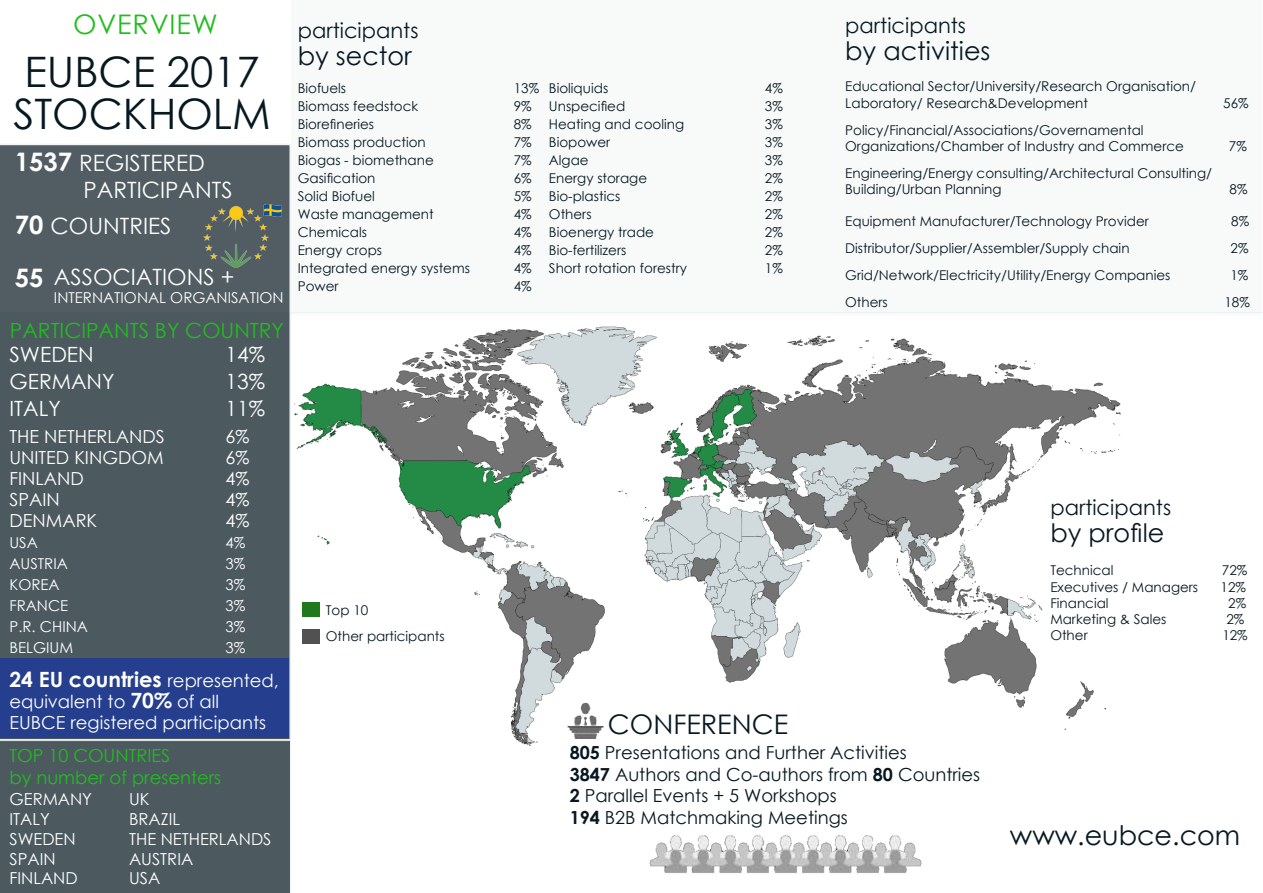
<style>
.page{position:relative;width:1263px;height:893px;background:#fff}
.page>*{position:absolute;margin:0;border:0;box-sizing:border-box;transform-origin:0 0}
.t1{font:42px "Century Gothic";color:#061820}
.t2{font:27px "Century Gothic";color:#061820}
.t3{font:27px "Century Gothic";letter-spacing:.03em;color:#20bd1d}
.t4{font:25.5px "Century Gothic";color:#061820}
.t5{font:700 25.5px "Century Gothic";color:#fff}
.t6{font:22.5px "Century Gothic";color:#fff}
.t7{font:21px "Century Gothic";color:#061820}
.t8{font:21px "Century Gothic";color:#fff}
.t9{font:700 21px "Century Gothic";color:#fff}
.t10{font:21px "Century Gothic";color:#20bd1d}
.t11{font:18px "Century Gothic";color:#061820}
.t12{font:18px "Century Gothic";color:#fff}
.t13{font:18px "Century Gothic";color:#20bd1d}
.t14{font:16.5px "Century Gothic";color:#fff}
.t15{font:15px "Century Gothic";color:#fff}
.t16{font:13.5px/16.2px "Century Gothic";color:#061820}
.s1{font-weight:700;font-size:25.5px}
.s2{font-weight:400;font-size:18px}
.s3{font-weight:700;font-size:21px}
.s4{font-weight:700}
</style>
<div class="page">
<div style="left:0;top:741px;width:290px;height:152px;background:#4c5a60"></div>
<div style="left:0;top:144px;width:291px;height:596px;background:#4c5a60"></div>
<img style="left:294px;top:326px;width:827px;height:420px">
<img style="left:193px;top:201px;width:92px;height:70px">
<div style="left:291px;top:0;width:971px;height:315px;background:#f8fafa"></div>
<div style="left:303px;top:603px;width:17px;height:14px;background:#20781e"></div>
<div style="left:303px;top:629px;width:17px;height:15px;background:#515151"></div>
<img style="left:566px;top:694px;width:37px;height:44px">
<img style="left:649px;top:835px;width:273px;height:39px">
<div style="left:0;top:658px;width:289px;height:79px;background:#253f8e"></div>
<p class="t3" style="left:73px;top:5px;width:146px">OVERVIEW</p>
<p class="t7" style="left:845px;top:11px;width:122px">participants</p>
<p class="t4" style="left:845px;top:33px;width:147px">by activities</p>
<p class="t16" style="left:845px;top:78px;width:352px">Educational Sector/University/Research Organisation/<br>Laboratory/ Research&amp;Development</p>
<p class="t7" style="left:298px;top:16px;width:122px">participants</p>
<p class="t4" style="left:298px;top:38px;width:116px">by sector</p>
<p class="t1" style="left:24px;top:43px;width:237px">EUBCE 2017</p>
<p class="t1" style="left:13px;top:85px;width:259px">STOCKHOLM</p>
<p class="t16" style="left:298px;top:80px;width:50px">Biofuels</p>
<p class="t16" style="left:514px;top:80px;width:27px">13%</p>
<p class="t16" style="left:298px;top:98px;width:122px">Biomass feedstock</p>
<p class="t16" style="left:514px;top:98px;width:19px">9%</p>
<p class="t16" style="left:298px;top:116px;width:78px">Biorefineries</p>
<p class="t16" style="left:514px;top:116px;width:19px">8%</p>
<p class="t16" style="left:298px;top:134px;width:130px">Biomass production</p>
<p class="t16" style="left:514px;top:134px;width:19px">7%</p>
<p class="t16" style="left:298px;top:152px;width:138px">Biogas - biomethane</p>
<p class="t16" style="left:514px;top:152px;width:19px">7%</p>
<p class="t16" style="left:298px;top:170px;width:79px">Gasification</p>
<p class="t16" style="left:514px;top:170px;width:19px">6%</p>
<p class="t16" style="left:298px;top:188px;width:79px">Solid Biofuel</p>
<p class="t16" style="left:514px;top:188px;width:19px">5%</p>
<p class="t16" style="left:298px;top:206px;width:137px">Waste management</p>
<p class="t16" style="left:514px;top:206px;width:19px">4%</p>
<p class="t16" style="left:298px;top:224px;width:71px">Chemicals</p>
<p class="t16" style="left:514px;top:224px;width:19px">4%</p>
<p class="t16" style="left:298px;top:242px;width:86px">Energy crops</p>
<p class="t16" style="left:514px;top:242px;width:19px">4%</p>
<p class="t16" style="left:298px;top:260px;width:174px">Integrated energy systems</p>
<p class="t16" style="left:514px;top:260px;width:19px">4%</p>
<p class="t16" style="left:298px;top:278px;width:42px">Power</p>
<p class="t16" style="left:514px;top:278px;width:19px">4%</p>
<p class="t16" style="left:549px;top:80px;width:61px">Bioliquids</p>
<p class="t16" style="left:765px;top:80px;width:19px">4%</p>
<p class="t16" style="left:549px;top:98px;width:78px">Unspecified</p>
<p class="t16" style="left:765px;top:98px;width:19px">3%</p>
<p class="t16" style="left:549px;top:116px;width:137px">Heating and cooling</p>
<p class="t16" style="left:765px;top:116px;width:19px">3%</p>
<p class="t16" style="left:549px;top:134px;width:63px">Biopower</p>
<p class="t16" style="left:765px;top:134px;width:19px">3%</p>
<p class="t16" style="left:549px;top:152px;width:41px">Algae</p>
<p class="t16" style="left:765px;top:152px;width:19px">3%</p>
<p class="t16" style="left:549px;top:170px;width:100px">Energy storage</p>
<p class="t16" style="left:765px;top:170px;width:19px">2%</p>
<p class="t16" style="left:549px;top:188px;width:73px">Bio-plastics</p>
<p class="t16" style="left:765px;top:188px;width:19px">2%</p>
<p class="t16" style="left:549px;top:206px;width:44px">Others</p>
<p class="t16" style="left:765px;top:206px;width:19px">2%</p>
<p class="t16" style="left:549px;top:224px;width:107px">Bioenergy trade</p>
<p class="t16" style="left:765px;top:224px;width:19px">2%</p>
<p class="t16" style="left:549px;top:242px;width:79px">Bio-fertilizers</p>
<p class="t16" style="left:765px;top:242px;width:19px">2%</p>
<p class="t16" style="left:549px;top:260px;width:140px">Short rotation forestry</p>
<p class="t16" style="left:765px;top:260px;width:19px">1%</p>
<p class="t16" style="left:1223px;top:94px;width:27px">56%</p>
<p class="t16" style="left:845px;top:121px;width:300px">Policy/Financial/Associations/Governamental</p>
<p class="t16" style="left:845px;top:138px;width:340px">Organizations/Chamber of Industry and Commerce</p>
<p class="t16" style="left:1229px;top:138px;width:19px">7%</p>
<p class="t16" style="left:845px;top:165px;width:368px">Engineering/Energy consulting/Architectural Consulting/<br>Building/Urban Planning</p>
<p class="t6" style="left:15px;top:147px;width:191px"><span class="s1">1537</span> REGISTERED</p>
<p class="t6" style="left:83px;top:174px;width:151px">PARTICIPANTS</p>
<p class="t6" style="left:15px;top:210px;width:158px"><span class="s1">70</span> COUNTRIES</p>
<p class="t5" style="left:15px;top:258px;width:30px">55</p>
<p class="t16" style="left:1229px;top:181px;width:19px">8%</p>
<p class="t16" style="left:845px;top:213px;width:305px">Equipment Manufacturer/Technology Provider</p>
<p class="t16" style="left:1231px;top:213px;width:19px">8%</p>
<p class="t16" style="left:845px;top:240px;width:286px">Distributor/Supplier/Assembler/Supply chain</p>
<p class="t16" style="left:1230px;top:240px;width:19px">2%</p>
<p class="t16" style="left:845px;top:267px;width:327px">Grid/Network/Electricity/Utility/Energy Companies</p>
<p class="t16" style="left:1230px;top:267px;width:19px">1%</p>
<p class="t16" style="left:845px;top:294px;width:44px">Others</p>
<p class="t16" style="left:1224px;top:294px;width:27px">18%</p>
<p class="t6" style="left:54px;top:261px;width:182px">ASSOCIATIONS +</p>
<p class="t15" style="left:54px;top:287px;width:231px">INTERNATIONAL ORGANISATION</p>
<p class="t10" style="left:10px;top:316px;width:276px">PARTICIPANTS BY COUNTRY</p>
<p class="t8" style="left:9px;top:340px;width:86px">SWEDEN</p>
<p class="t8" style="left:225px;top:340px;width:41px">14%</p>
<p class="t8" style="left:9px;top:367px;width:107px">GERMANY</p>
<p class="t8" style="left:225px;top:367px;width:41px">13%</p>
<p class="t8" style="left:9px;top:394px;width:53px">ITALY</p>
<p class="t8" style="left:225px;top:394px;width:41px">11%</p>
<p class="t12" style="left:9px;top:424px;width:157px">THE NETHERLANDS</p>
<p class="t12" style="left:225px;top:424px;width:25px">6%</p>
<p class="t12" style="left:9px;top:445px;width:156px">UNITED KINGDOM</p>
<p class="t12" style="left:225px;top:445px;width:25px">6%</p>
<p class="t12" style="left:9px;top:466px;width:76px">FINLAND</p>
<p class="t12" style="left:225px;top:466px;width:25px">4%</p>
<p class="t12" style="left:9px;top:487px;width:52px">SPAIN</p>
<p class="t12" style="left:225px;top:487px;width:25px">4%</p>
<p class="t12" style="left:9px;top:508px;width:89px">DENMARK</p>
<p class="t12" style="left:225px;top:508px;width:25px">4%</p>
<p class="t15" style="left:9px;top:532px;width:30px">USA</p>
<p class="t15" style="left:225px;top:532px;width:21px">4%</p>
<p class="t15" style="left:9px;top:553px;width:60px">AUSTRIA</p>
<p class="t15" style="left:225px;top:553px;width:21px">3%</p>
<p class="t15" style="left:9px;top:574px;width:52px">KOREA</p>
<p class="t15" style="left:225px;top:574px;width:21px">3%</p>
<p class="t15" style="left:9px;top:595px;width:60px">FRANCE</p>
<p class="t15" style="left:225px;top:595px;width:21px">3%</p>
<p class="t15" style="left:9px;top:616px;width:80px">P.R. CHINA</p>
<p class="t15" style="left:225px;top:616px;width:21px">3%</p>
<p class="t15" style="left:9px;top:637px;width:65px">BELGIUM</p>
<p class="t15" style="left:225px;top:637px;width:21px">3%</p>
<p class="t9" style="left:9px;top:663px;width:271px">24 EU countries <span class="s2">represented,</span></p>
<p class="t12" style="left:9px;top:688px;width:211px">equivalent to <span class="s3">70%</span> of all</p>
<p class="t12" style="left:9px;top:709px;width:258px">EUBCE registered participants</p>
<p class="t13" style="left:9px;top:743px;width:162px">TOP 10 COUNTRIES</p>
<p class="t13" style="left:9px;top:765px;width:213px">by number of presenters</p>
<p class="t14" style="left:9px;top:788px;width:84px">GERMANY</p>
<p class="t14" style="left:9px;top:807px;width:42px">ITALY</p>
<p class="t14" style="left:9px;top:827px;width:68px">SWEDEN</p>
<p class="t14" style="left:9px;top:847px;width:48px">SPAIN</p>
<p class="t14" style="left:9px;top:867px;width:70px">FINLAND</p>
<p class="t14" style="left:129px;top:788px;width:22px">UK</p>
<p class="t14" style="left:129px;top:807px;width:52px">BRAZIL</p>
<p class="t14" style="left:129px;top:827px;width:144px">THE NETHERLANDS</p>
<p class="t14" style="left:129px;top:847px;width:66px">AUSTRIA</p>
<p class="t14" style="left:129px;top:867px;width:33px">USA</p>
<p class="t16" style="left:326px;top:602px;width:44px">Top 10</p>
<p class="t16" style="left:326px;top:628px;width:120px">Other participants</p>
<p class="t2" style="left:608px;top:706px;width:182px">CONFERENCE</p>
<p class="t11" style="left:570px;top:740px;width:339px"><span class="s4">805</span> Presentations and Further Activities</p>
<p class="t11" style="left:570px;top:761px;width:412px"><span class="s4">3847</span> Authors and Co-authors from <span class="s4">80</span> Countries</p>
<p class="t11" style="left:570px;top:783px;width:269px"><span class="s4">2</span> Parallel Events + 5 Workshops</p>
<p class="t11" style="left:570px;top:805px;width:280px"><span class="s4">194</span> B2B Matchmaking Meetings</p>
<p class="t7" style="left:1050px;top:492px;width:122px">participants</p>
<p class="t4" style="left:1050px;top:514px;width:115px">by profile</p>
<p class="t16" style="left:1050px;top:562px;width:65px">Technical</p>
<p class="t16" style="left:1222px;top:562px;width:27px">72%</p>
<p class="t16" style="left:1050px;top:578px;width:149px">Executives / Managers</p>
<p class="t16" style="left:1220px;top:578px;width:27px">12%</p>
<p class="t16" style="left:1050px;top:595px;width:60px">Financial</p>
<p class="t16" style="left:1228px;top:595px;width:19px">2%</p>
<p class="t16" style="left:1050px;top:611px;width:118px">Marketing &amp; Sales</p>
<p class="t16" style="left:1226px;top:611px;width:19px">2%</p>
<p class="t16" style="left:1050px;top:627px;width:39px">Other</p>
<p class="t16" style="left:1222px;top:627px;width:27px">12%</p>
<p class="t2" style="left:1010px;top:816px;width:232px">www.eubce.com</p>
</div>
